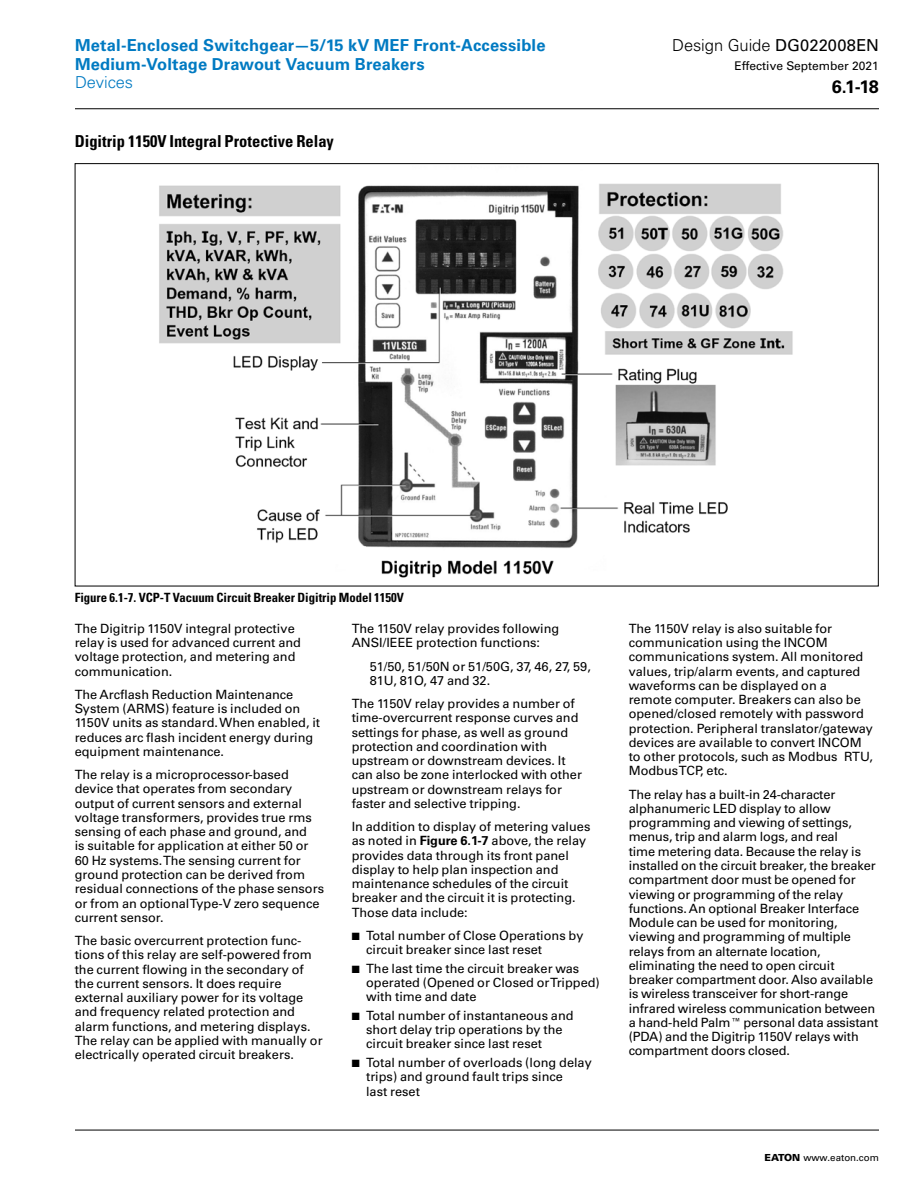
<style>
.page{position:relative;width:918px;height:1188px;background:#fff}
.page>*{position:absolute;margin:0;border:0;box-sizing:border-box;transform-origin:0 0}
.t1{font:700 18px "Univers LT Std";color:#000}
.t2{font:700 16.5px/18.8px "Univers LT Std";letter-spacing:.01em;color:#007ac2}
.t3{font:700 condensed 16.5px "Univers LT Std";color:#000}
.t4{font:300 16.5px "Univers LT Std";letter-spacing:-.005em;color:#000}
.t5{font:300 16.5px "Univers LT Std";letter-spacing:-.005em;color:#007ac2}
.t6{font:12.75px/14.2px "Univers LT Std";color:#000}
.t7{font:700 condensed 12.75px "Univers LT Std";color:#000}
.t8{font:12px "Univers LT Std";color:#000}
.t9{font:9.75px "Univers LT Std";color:#000}
.s1{font-weight:400}
.s2{font-weight:700}
.s3{font-family:"Universal Newswith Comm Pi"}
.s4{font-weight:900}
</style>
<div class="page">
<img style="left:159px;top:183px;width:634px;height:395px">
<hr style="left:75px;top:1130px;width:804px;height:1px;background:#000">
<hr style="left:75px;top:108px;width:804px;height:1px;background:#000">
<p class="t2" style="left:75px;top:36px;width:472px">Metal-Enclosed Switchgear—5/15 kV MEF Front-Accessible<br>Medium-Voltage Drawout Vacuum Breakers</p>
<p class="t5" style="left:75px;top:73px;width:60px">Devices</p>
<p class="t3" style="left:75px;top:131px;width:261px">Digitrip 1150V Integral Protective Relay</p>
<p class="t4" style="left:672px;top:35px;width:208px">Design Guide <span class="s1">DG022008EN</span></p>
<p class="t8" style="left:735px;top:59px;width:146px">Effective September 2021</p>
<h1 class="t1" style="left:832px;top:76px;width:49px">6.1-18</h1>
<p class="t7" style="left:75px;top:590px;width:331px">Figure 6.1-7. VCP-T Vacuum Circuit Breaker Digitrip Model 1150V</p>
<p class="t6" style="left:75px;top:621px;width:228px">The Digitrip 1150V integral protective relay is used for advanced current and voltage protection, and metering and communication.</p>
<p class="t6" style="left:75px;top:687px;width:247px">The Arcflash Reduction Maintenance System (ARMS) feature is included on 1150V units as standard. When enabled, it reduces arc flash incident energy during equipment maintenance.</p>
<p class="t6" style="left:75px;top:768px;width:251px">The relay is a microprocessor-based device that operates from secondary output of current sensors and external voltage transformers, provides true rms sensing of each phase and ground, and<br>is suitable for application at either 50 or 60 Hz systems. The sensing current for ground protection can be derived from residual connections of the phase sensors or from an optional Type-V zero sequence current sensor.</p>
<p class="t6" style="left:75px;top:933px;width:249px">The basic overcurrent protection func&shy;tions of this relay are self-powered from the current flowing in the secondary of the current sensors. It does require external auxiliary power for its voltage and frequency related protection and alarm functions, and metering displays.<br>The relay can be applied with manually or electrically operated circuit breakers.</p>
<p class="t6" style="left:352px;top:621px;width:209px">The 1150V relay provides following<br>ANSI/IEEE protection functions:</p>
<p class="t6" style="left:370px;top:659px;width:223px">51/50, 51/50N or 51/50G, 37, 46, 27, 59,<br>81U, 81O, 47 and 32.</p>
<p class="t6" style="left:352px;top:696px;width:232px">The 1150V relay provides a number of time-overcurrent response curves and settings for phase, as well as ground protection and coordination with upstream or downstream devices. It can also be zone interlocked with other upstream or downstream relays for faster and selective tripping.</p>
<p class="t6" style="left:352px;top:820px;width:240px">In addition to display of metering values as noted in <span class="s2">Figure 6.1-7</span> above, the relay provides data through its front panel display to help plan inspection and maintenance schedules of the circuit breaker and the circuit it is protecting.<br>Those data include:</p>
<p class="t6" style="left:366px;top:928px;width:219px;text-indent:-14px">■ Total number of Close Operations by circuit breaker since last reset</p>
<p class="t6" style="left:366px;top:961px;width:235px;text-indent:-14px">■ The last time the circuit breaker was operated (Opened or Closed or Tripped) with time and date</p>
<p class="t6" style="left:366px;top:1008px;width:209px;text-indent:-14px">■ Total number of instantaneous and short delay trip operations by the circuit breaker since last reset</p>
<p class="t6" style="left:366px;top:1056px;width:227px;text-indent:-14px">■ Total number of overloads (long delay trips) and ground fault trips since<br>last reset</p>
<p class="t6" style="left:629px;top:621px;width:246px">The 1150V relay is also suitable for communication using the INCOM communications system. All monitored values, trip/alarm events, and captured waveforms can be displayed on a remote computer. Breakers can also be opened/closed remotely with password protection. Peripheral translator/gateway devices are available to convert INCOM to other protocols, such as Modbus RTU, Modbus TCP, etc.</p>
<p class="t6" style="left:629px;top:787px;width:251px">The relay has a built-in 24-character alphanumeric LED display to allow programming and viewing of settings, menus, trip and alarm logs, and real<br>time metering data. Because the relay is installed on the circuit breaker, the breaker compartment door must be opened for viewing or programming of the relay functions. An optional Breaker Interface Module can be used for monitoring, viewing and programming of multiple relays from an alternate location, eliminating the need to open circuit breaker compartment door. Also available is wireless transceiver for short-range infrared wireless communication between a hand-held Palm<span class="s3">E</span> personal data assistant (PDA) and the Digitrip 1150V relays with compartment doors closed.</p>
<p class="t9" style="left:765px;top:1152px;width:116px"><span class="s4">EATON</span> www.eaton.com</p>
</div>
